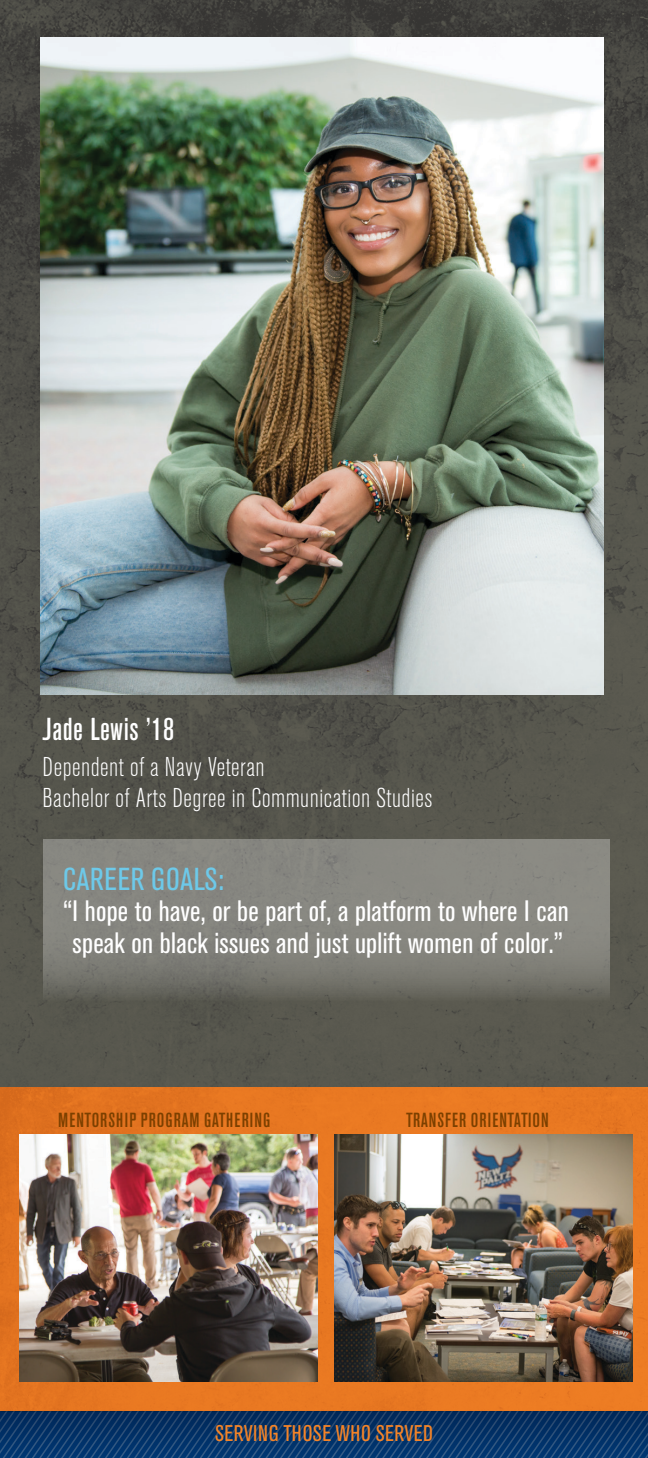
<style>
.page{position:relative;width:648px;height:1458px;background:#fff}
.page>*{position:absolute;margin:0;border:0;box-sizing:border-box;transform-origin:0 0}
.t1{font:500 condensed 31.5px "Akzidenz Grotesk BE";letter-spacing:.02em;color:#fff}
.t2{font:condensed 31.5px "Akzidenz Grotesk BE";letter-spacing:.02em;color:#6dc9e9}
.t3{font:condensed 29.25px/31.5px "Akzidenz Grotesk BE";letter-spacing:.01em;color:#fff;text-align:center}
.t4{font:300 condensed 27px/31.5px "Akzidenz Grotesk BE";letter-spacing:.02em;color:#fff}
.t5{font:condensed 22.5px "Akzidenz Grotesk BE";letter-spacing:.02em;color:#f58427}
.t6{font:500 condensed 20.25px "Akzidenz Grotesk BE";letter-spacing:.05em;color:#7c4000}
</style>
<div class="page">
<svg style="left:0;top:1411px;width:648px;height:47px;background:#0b3769"></svg>
<img style="left:0;top:0;width:648px;height:1087px">
<svg style="left:43px;top:839px;width:567px;height:162px;background:#81807a"></svg>
<img style="left:40px;top:37px;width:563px;height:658px">
<img style="left:0;top:1087px;width:648px;height:324px">
<img style="left:19px;top:1134px;width:298px;height:248px">
<img style="left:335px;top:1134px;width:298px;height:248px">
<p class="t1" style="left:43px;top:711px;width:133px">Jade Lewis ’18</p>
<p class="t4" style="left:43px;top:751px;width:391px">Dependent of a Navy Veteran<br>Bachelor of Arts Degree in Communication Studies</p>
<p class="t2" style="left:63px;top:861px;width:162px">CAREER GOALS:</p>
<p class="t3" style="left:63px;top:896px;width:507px">“I hope to have, or be part of, a platform to where I can speak on black issues and just uplift women of color.”</p>
<p class="t6" style="left:58px;top:1109px;width:214px">MENTORSHIP PROGRAM GATHERING</p>
<p class="t6" style="left:406px;top:1108px;width:144px">TRANSFER ORIENTATION</p>
<p class="t5" style="left:215px;top:1421px;width:219px">SERVING THOSE WHO SERVED</p>
</div>
